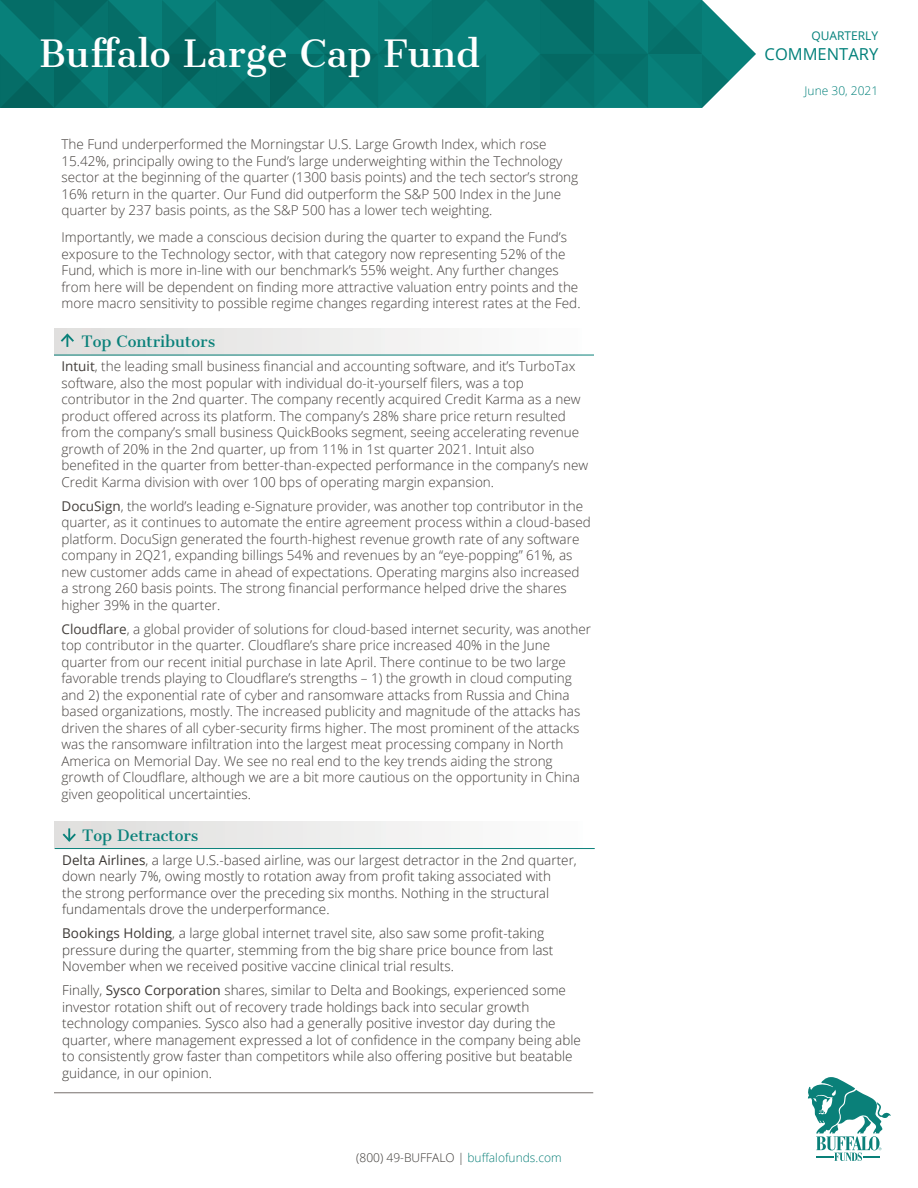
<style>
.page{position:relative;width:918px;height:1188px;background:#fff}
.page>*{position:absolute;margin:0;border:0;box-sizing:border-box;transform-origin:0 0}
.t1{font:36px "Cantata One";color:#fff}
.t2{font:16.5px "Open Sans";color:#00807a}
.t3{font:15px "Cantata One";color:#0a817a}
.t4{font:300 13.5px/16.5px "Open Sans";color:#433e3b}
.t5{font:300 13.5px/16.5px "Open Sans";color:#3c3835}
.t6{font:300 12px "Open Sans";color:#3c3835}
.t7{font:300 12px "Open Sans";color:#00807a}
.t8{font:12px "Open Sans";color:#00807a}
.s1{font-weight:400}
.s2{color:#0a8079}
</style>
<div class="page">
<svg style="left:0;top:0;width:756px;height:108px;background:#0f7a74"></svg>
<svg style="left:807px;top:1077px;width:84px;height:84px"></svg>
<hr style="left:54px;top:1092px;width:539px;height:1px;background:#77706d">
<div style="left:55px;top:822px;width:540px;height:27px;background:linear-gradient(to right,#dedddc,#fefefe)"></div>
<hr style="left:55px;top:848px;width:540px;height:1px;background:#0a817a">
<svg style="left:61px;top:828px;width:17px;height:15px"></svg>
<div style="left:54px;top:328px;width:540px;height:27px;background:linear-gradient(to right,#dedddc,#fefefe)"></div>
<hr style="left:54px;top:355px;width:540px;height:1px;background:#0a817a">
<svg style="left:59px;top:332px;width:17px;height:15px"></svg>
<h1 class="t1" style="left:39px;top:31px;width:442px">Buffalo Large Cap Fund</h1>
<p class="t8" style="left:812px;top:28px;width:68px">QUARTERLY</p>
<p class="t2" style="left:765px;top:43px;width:115px">COMMENTARY</p>
<p class="t7" style="left:805px;top:82px;width:75px">June 30, 2021</p>
<p class="t4" style="left:62px;top:136px;width:518px">The Fund underperformed the Morningstar U.S. Large Growth Index, which rose 15.42%, principally owing to the Fund’s large underweighting within the Technology sector at the beginning of the quarter (1300 basis points) and the tech sector’s strong 16% return in the quarter. Our Fund did outperform the S&amp;P 500 Index in the June quarter by 237 basis points, as the S&amp;P 500 has a lower tech weighting.</p>
<p class="t4" style="left:62px;top:229px;width:520px">Importantly, we made a conscious decision during the quarter to expand the Fund’s exposure to the Technology sector, with that category now representing 52% of the Fund, which is more in-line with our benchmark’s 55% weight. Any further changes from here will be dependent on finding more attractive valuation entry points and the more macro sensitivity to possible regime changes regarding interest rates at the Fed.</p>
<h2 class="t3" style="left:81px;top:332px;width:135px">Top Contributors</h2>
<p class="t4" style="left:62px;top:358px;width:528px"><span class="s1">Intuit</span>, the leading small business financial and accounting software, and it’s TurboTax software, also the most popular with individual do-it-yourself filers, was a top contributor in the 2nd quarter. The company recently acquired Credit Karma as a new product offered across its platform. The company’s 28% share price return resulted from the company’s small business QuickBooks segment, seeing accelerating revenue growth of 20% in the 2nd quarter, up from 11% in 1st quarter 2021. Intuit also benefited in the quarter from better-than-expected performance in the company’s new Credit Karma division with over 100 bps of operating margin expansion.</p>
<p class="t4" style="left:62px;top:497px;width:531px"><span class="s1">DocuSign</span>, the world’s leading e-Signature provider, was another top contributor in the quarter, as it continues to automate the entire agreement process within a cloud-based platform. DocuSign generated the fourth-highest revenue growth rate of any software company in 2Q21, expanding billings 54% and revenues by an “eye-popping” 61%, as new customer adds came in ahead of expectations. Operating margins also increased<br>a strong 260 basis points. The strong financial performance helped drive the shares higher 39% in the quarter.</p>
<p class="t4" style="left:62px;top:620px;width:531px"><span class="s1">Cloudflare</span>, a global provider of solutions for cloud-based internet security, was another top contributor in the quarter. Cloudflare’s share price increased 40% in the June quarter from our recent initial purchase in late April. There continue to be two large favorable trends playing to Cloudflare’s strengths – 1) the growth in cloud computing and 2) the exponential rate of cyber and ransomware attacks from Russia and China based organizations, mostly. The increased publicity and magnitude of the attacks has driven the shares of all cyber-security firms higher. The most prominent of the attacks was the ransomware infiltration into the largest meat processing company in North America on Memorial Day. We see no real end to the key trends aiding the strong growth of Cloudflare, although we are a bit more cautious on the opportunity in China given geopolitical uncertainties.</p>
<h2 class="t3" style="left:82px;top:826px;width:118px">Top Detractors</h2>
<p class="t5" style="left:62px;top:851px;width:516px"><span class="s1">Delta Airlines</span>, a large U.S.-based airline, was our largest detractor in the 2nd quarter, down nearly 7%, owing mostly to rotation away from profit taking associated with<br>the strong performance over the preceding six months. Nothing in the structural fundamentals drove the underperformance.</p>
<p class="t5" style="left:62px;top:925px;width:493px"><span class="s1">Bookings Holding</span>, a large global internet travel site, also saw some profit-taking pressure during the quarter, stemming from the big share price bounce from last<br>November when we received positive vaccine clinical trial results.</p>
<p class="t5" style="left:62px;top:982px;width:520px">Finally, <span class="s1">Sysco Corporation</span> shares, similar to Delta and Bookings, experienced some investor rotation shift out of recovery trade holdings back into secular growth technology companies. Sysco also had a generally positive investor day during the quarter, where management expressed a lot of confidence in the company being able to consistently grow faster than competitors while also offering positive but beatable guidance, in our opinion.</p>
<p class="t6" style="left:356px;top:1149px;width:207px">(800) 49-BUFFALO | <span class="s2">buffalofunds.com</span></p>
</div>
